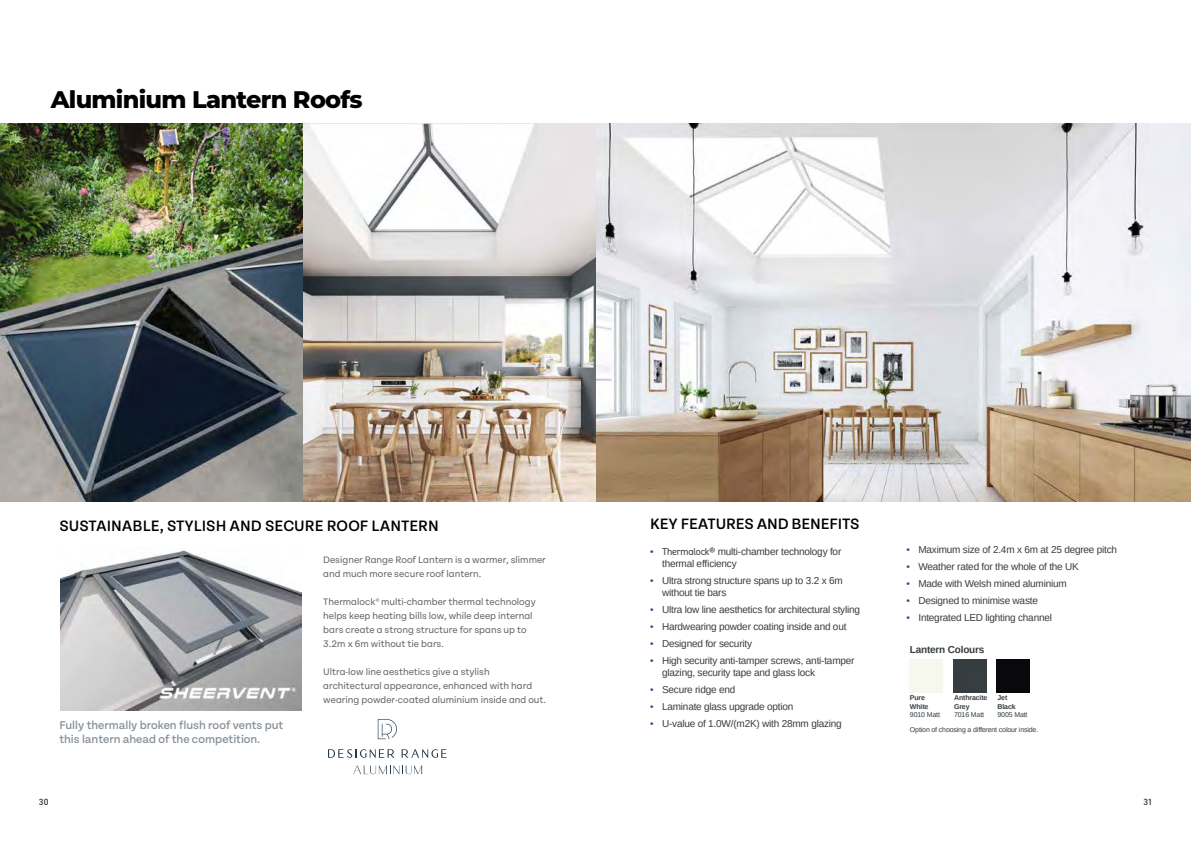
<style>
.page{position:relative;width:1191px;height:842px;background:#fff}
.page>*{position:absolute;margin:0;border:0;box-sizing:border-box;transform-origin:0 0}
.t1{font:800 24px "Montserrat";letter-spacing:-.03em;color:#000}
.t2{font:500 16px "Tenon";color:#000}
.t3{font:500 12px/14.4px "Tenon";color:#889199}
.t4{font:10px/12px "Liberation Sans";letter-spacing:-.02em;color:#373d41}
.t5{font:10px/14px "Tenon";color:#616264}
.t6{font:700 10px "Liberation Sans";letter-spacing:-.02em;color:#373d41}
.t7{font:600 9px "DIN2014";color:#414042}
.t8{font:7px "Liberation Sans";letter-spacing:-.02em;color:#373d41}
.t9{font:700 7px/8.4px "Liberation Sans";letter-spacing:-.02em;color:#373d41}
.s1{color:#2b5186}
.s2{font-family:"DIN2014"}
</style>
<div class="page">
<img style="left:0;top:124px;width:1191px;height:377px">
<img style="left:953px;top:659px;width:33px;height:33px">
<img style="left:996px;top:659px;width:33px;height:33px">
<img style="left:60px;top:550px;width:241px;height:160px">
<svg style="left:328px;top:749px;width:66px;height:9px"></svg>
<svg style="left:401px;top:749px;width:45px;height:9px"></svg>
<svg style="left:353px;top:765px;width:69px;height:9px"></svg>
<svg style="left:378px;top:719px;width:19px;height:20px"></svg>
<h1 class="t1" style="left:51px;top:81px;width:313px">Aluminium Lantern Roofs</h1>
<h2 class="t2" style="left:60px;top:517px;width:381px">SUSTAINABLE, STYLISH AND SECURE ROOF LANTERN</h2>
<p class="t5" style="left:323px;top:553px;width:224px">Designer Range Roof Lantern is a warmer, slimmer and much more secure roof lantern.</p>
<p class="t5" style="left:323px;top:595px;width:214px">Thermalock® multi-chamber thermal technology helps keep heating bills low, while deep internal bars create a strong structure for spans up to 3.2m x 6m without tie bars.</p>
<p class="t5" style="left:323px;top:665px;width:224px">Ultra-low line aesthetics give a stylish architectural appearance, enhanced with hard wearing powder-coated aluminium inside and out.</p>
<p class="t3" style="left:59px;top:718px;width:225px">Fully thermally broken flush roof vents put this lantern ahead of the competition.</p>
<h2 class="t2" style="left:650px;top:516px;width:211px">KEY FEATURES AND BENEFITS</h2>
<p class="t4" style="left:662px;top:545px;width:181px;text-indent:-12px"><span class="s1">•</span> <span class="s2">Thermalock®</span> multi-chamber technology for thermal efficiency</p>
<p class="t4" style="left:662px;top:574px;width:182px;text-indent:-12px"><span class="s1">•</span> Ultra strong structure spans up to 3.2 x 6m without tie bars</p>
<p class="t4" style="left:650px;top:603px;width:211px"><span class="s1">•</span> Ultra low line aesthetics for architectural styling</p>
<p class="t4" style="left:650px;top:620px;width:198px"><span class="s1">•</span> Hardwearing powder coating inside and out</p>
<p class="t4" style="left:650px;top:637px;width:103px"><span class="s1">•</span> Designed for security</p>
<p class="t4" style="left:662px;top:654px;width:194px;text-indent:-12px"><span class="s1">•</span> High security anti-tamper screws, anti-tamper glazing, security tape and glass lock</p>
<p class="t4" style="left:650px;top:683px;width:87px"><span class="s1">•</span> Secure ridge end</p>
<p class="t4" style="left:650px;top:700px;width:145px"><span class="s1">•</span> Laminate glass upgrade option</p>
<p class="t4" style="left:650px;top:717px;width:193px"><span class="s1">•</span> U-value of 1.0W/(m2K) with 28mm glazing</p>
<p class="t4" style="left:906px;top:544px;width:212px"><span class="s1">•</span> Maximum size of 2.4m x 6m at 25 degree pitch</p>
<p class="t4" style="left:906px;top:561px;width:174px"><span class="s1">•</span> Weather rated for the whole of the UK</p>
<p class="t4" style="left:906px;top:578px;width:162px"><span class="s1">•</span> Made with Welsh mined aluminium</p>
<p class="t4" style="left:906px;top:595px;width:133px"><span class="s1">•</span> Designed to minimise waste</p>
<p class="t4" style="left:906px;top:612px;width:147px"><span class="s1">•</span> Integrated LED lighting channel</p>
<p class="t6" style="left:910px;top:643px;width:76px">Lantern Colours</p>
<p class="t9" style="left:910px;top:694px;width:20px">Pure<br>White</p>
<p class="t8" style="left:910px;top:710px;width:32px">9010 Matt</p>
<p class="t9" style="left:954px;top:694px;width:35px">Anthracite<br>Grey</p>
<p class="t8" style="left:954px;top:710px;width:32px">7016 Matt</p>
<p class="t9" style="left:997px;top:694px;width:20px">Jet<br>Black</p>
<p class="t8" style="left:997px;top:710px;width:32px">9005 Matt</p>
<p class="t8" style="left:910px;top:725px;width:130px">Option of choosing a different colour inside.</p>
<p class="t7" style="left:39px;top:796px;width:11px">30</p>
<p class="t7" style="left:1143px;top:796px;width:11px">31</p>
</div>
